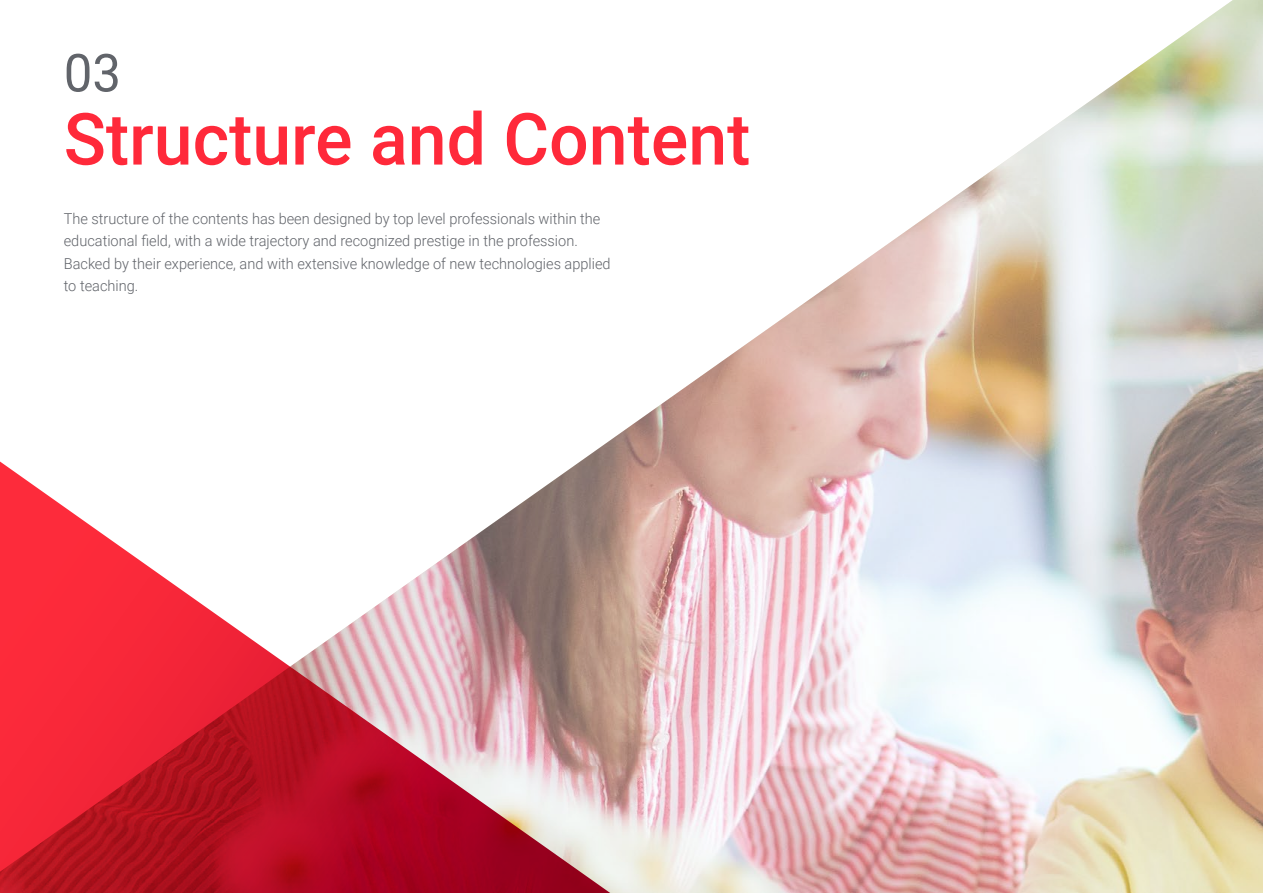
<style>
.page{position:relative;width:1263px;height:893px;background:#fff}
.page>*{position:absolute;margin:0;border:0;box-sizing:border-box;transform-origin:0 0}
.t1{font:500 72px "Roboto";color:#ff293a}
.t2{font:52.5px "Roboto";color:#61646a}
.t3{font:300 15px/22.5px "Roboto";color:#61646a}
</style>
<div class="page">
<img style="left:602px;top:0;width:661px;height:893px">
<svg style="left:0;top:446px;width:640px;height:447px"></svg>
<h2 class="t2" style="left:64px;top:36px;width:59px">03</h2>
<h1 class="t1" style="left:64px;top:89px;width:688px">Structure and Content</h1>
<p class="t3" style="left:64px;top:207px;width:548px">The structure of the contents has been designed by top level professionals within the educational field, with a wide trajectory and recognized prestige in the profession.<br>Backed by their experience, and with extensive knowledge of new technologies applied to teaching.</p>
</div>
